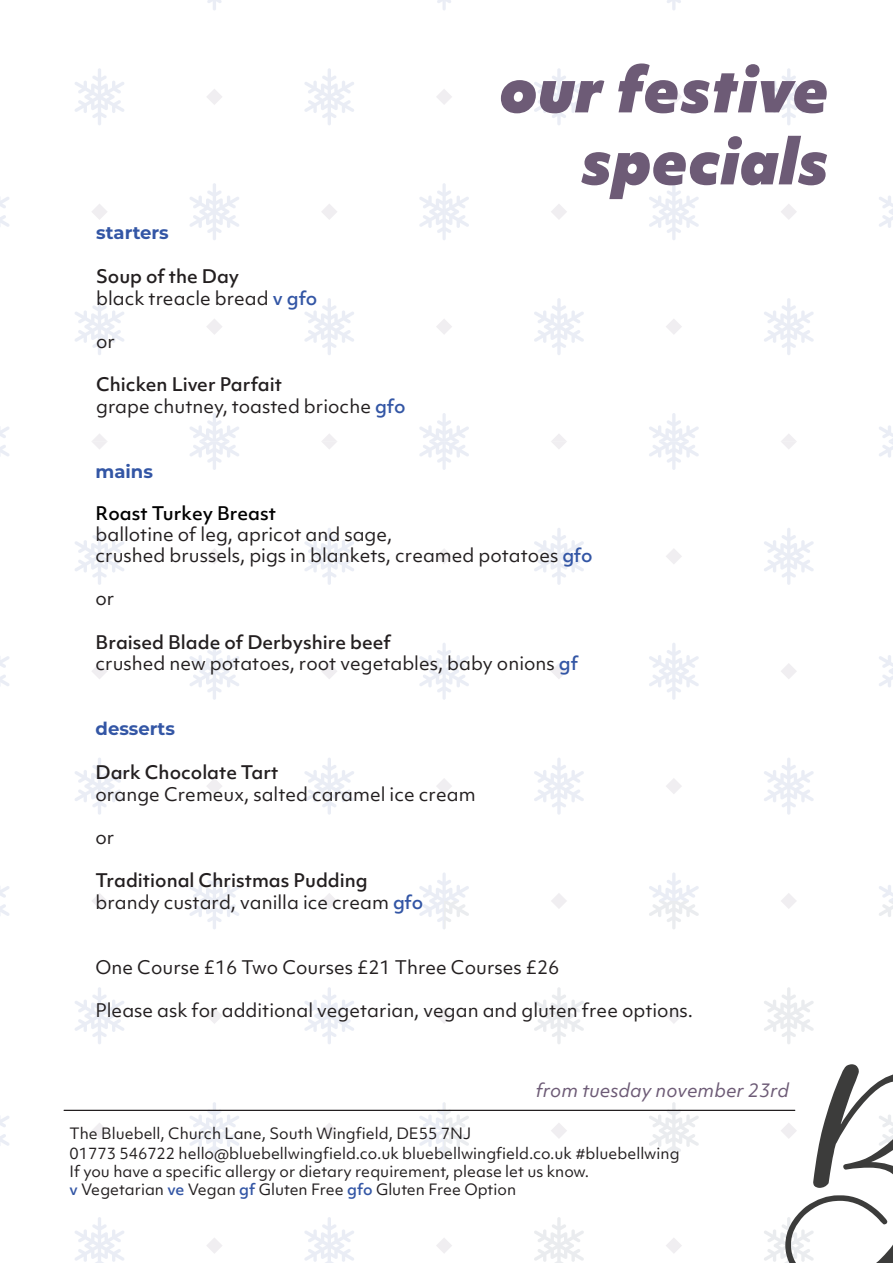
<style>
.page{position:relative;width:893px;height:1263px;background:#fff}
.page>*{position:absolute;margin:0;border:0;box-sizing:border-box;transform-origin:0 0}
.t1{font:italic 900 60px "Objektiv Mk 1";color:#6d5b76}
.t2{font:18px/21.6px "Objektiv Mk 1";color:#231f20}
.t3{font:italic 18px "Objektiv Mk 1";color:#6d5b76}
.t4{font:700 18px "Montserrat";color:#3356a5}
.t5{font:15px "Objektiv Mk 1";color:#231f20}
.s1{font-weight:500}
.s2{font-weight:500;color:#3356a5}
.s3{font-weight:500;color:#000}
</style>
<div class="page">
<hr style="left:64px;top:1110px;width:731px;height:1px;background:#231f20">
<svg style="left:764px;top:1064px;width:129px;height:199px"></svg>
<p class="t4" style="left:96px;top:220px;width:74px">starters</p>
<p class="t2" style="left:96px;top:265px;width:223px"><span class="s1">Soup of the Day<br></span>black treacle bread <span class="s2">v gfo</span></p>
<p class="t2" style="left:96px;top:330px;width:20px">or</p>
<p class="t2" style="left:96px;top:373px;width:311px"><span class="s1">Chicken Liver Parfait<br></span>grape chutney, toasted brioche <span class="s2">gfo</span></p>
<p class="t1" style="left:499px;top:46px;width:331px">our festive</p>
<p class="t1" style="left:581px;top:118px;width:249px">specials</p>
<p class="t4" style="left:96px;top:458px;width:59px">mains</p>
<p class="t2" style="left:96px;top:503px;width:498px;line-height:21px"><span class="s3">Roast Turkey Breast<br></span>ballotine of leg, apricot and sage,<br>crushed brussels, pigs in blankets, creamed potatoes <span class="s2">gfo</span></p>
<p class="t2" style="left:96px;top:588px;width:20px">or</p>
<p class="t2" style="left:96px;top:631px;width:484px"><span class="s1">Braised Blade of Derbyshire beef<br></span>crushed new potatoes, root vegetables, baby onions <span class="s2">gf</span></p>
<p class="t4" style="left:96px;top:716px;width:81px">desserts</p>
<p class="t2" style="left:96px;top:761px;width:382px"><span class="s1">Dark Chocolate Tart<br></span>orange Cremeux, salted caramel ice cream</p>
<p class="t2" style="left:96px;top:826px;width:20px">or</p>
<p class="t2" style="left:96px;top:869px;width:329px"><span class="s1">Traditional Christmas Pudding </span>brandy custard, vanilla ice cream <span class="s2">gfo</span></p>
<p class="t2" style="left:96px;top:956px;width:465px">One Course £16 Two Courses £21 Three Courses £26</p>
<p class="t2" style="left:96px;top:999px;width:599px">Please ask for additional vegetarian, vegan and gluten free options.</p>
<p class="t3" style="left:536px;top:1078px;width:255px">from tuesday november 23rd</p>
<p class="t5" style="left:70px;top:1123px;width:403px">The Bluebell, Church Lane, South Wingfield, DE55 7NJ</p>
<p class="t5" style="left:70px;top:1143px;width:611px">01773 546722 hello@bluebellwingfield.co.uk bluebellwingfield.co.uk #bluebellwing</p>
<p class="t5" style="left:70px;top:1161px;width:521px">If you have a specific allergy or dietary requirement, please let us know.</p>
<p class="t5" style="left:70px;top:1179px;width:448px"><span class="s2">v</span> Vegetarian <span class="s2">ve</span> Vegan <span class="s2">gf</span> Gluten Free <span class="s2">gfo</span> Gluten Free Option</p>
</div>
